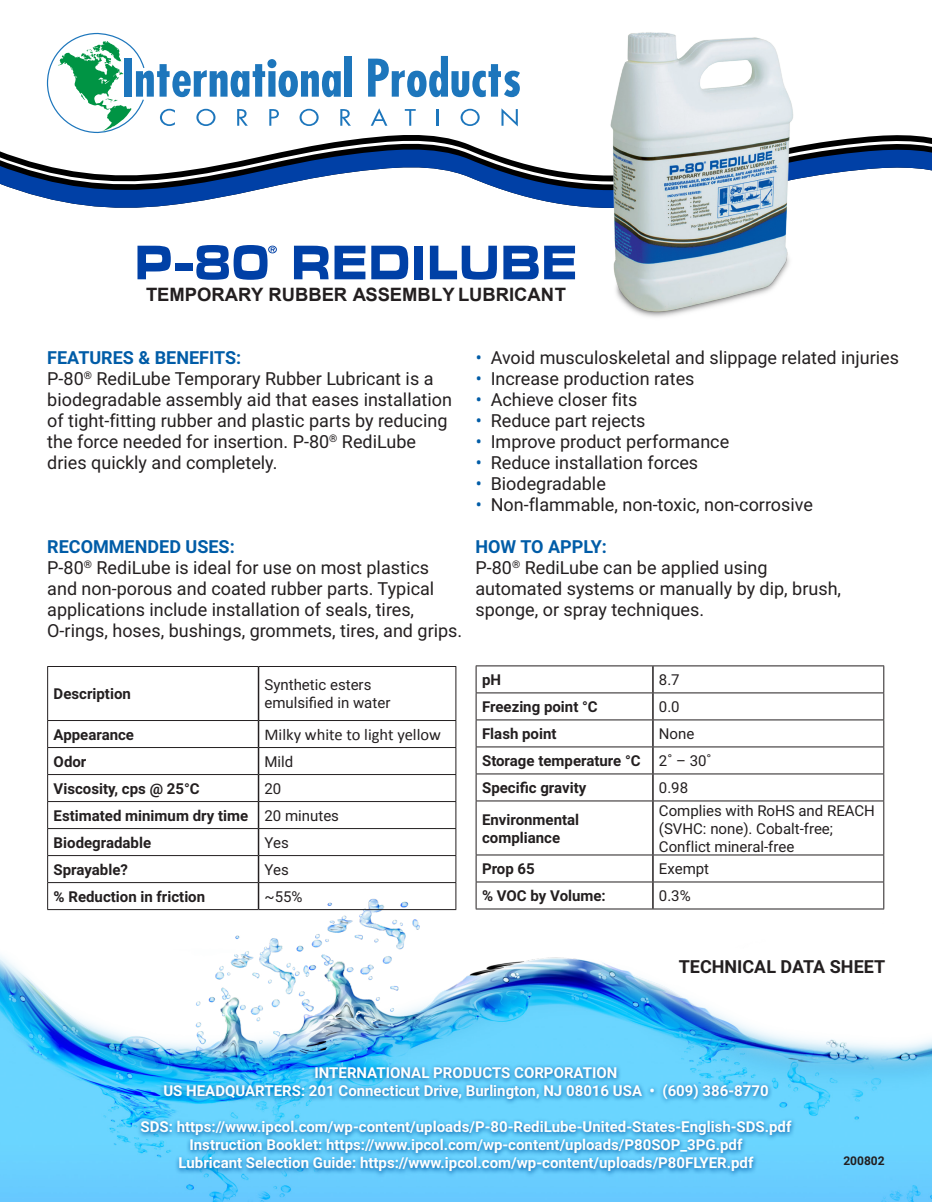
<style>
.page{position:relative;width:932px;height:1202px;background:#fff}
.page>*{position:absolute;margin:0;border:0;box-sizing:border-box;transform-origin:0 0}
.t1{font:700 18.45px "Arial";color:#231f20}
.t2{font:18px/21px "Roboto";color:#231f20}
.t3{font:700 18px "Roboto";color:#005ca7}
.t4{font:700 18px "Roboto";color:#231f20}
.t5{font:16.5px "Calibri";color:#231f20}
.t6{font:700 15px "Roboto";color:#fff}
.t7{font:700 15px "Roboto";color:#231f20}
.t8{font:15px/18px "Roboto";color:#231f20}
.t9{font:700 12px "Roboto";color:#231f20}
.s1{font-weight:700;color:#005ca7}
.s2{color:#005ca7}
</style>
<div class="page">
<img style="left:0;top:889px;width:932px;height:313px">
<svg style="left:318px;top:136px;width:614px;height:9px"></svg>
<svg style="left:0;top:145px;width:932px;height:63px"></svg>
<svg style="left:368px;top:56px;width:152px;height:41px"></svg>
<svg style="left:46px;top:33px;width:305px;height:101px"></svg>
<svg style="left:371px;top:108px;width:16px;height:18px"></svg>
<svg style="left:405px;top:109px;width:11px;height:17px"></svg>
<svg style="left:437px;top:109px;width:2px;height:17px"></svg>
<svg style="left:460px;top:109px;width:19px;height:17px"></svg>
<svg style="left:501px;top:108px;width:17px;height:18px"></svg>
<hr style="left:258px;top:667px;width:1px;height:53px;background:#231f20">
<svg style="left:258px;top:721px;width:1px;height:188px"></svg>
<hr style="left:47px;top:666px;width:211px;height:1px;background:#231f20">
<hr style="left:47px;top:667px;width:1px;height:53px;background:#231f20">
<hr style="left:258px;top:666px;width:198px;height:1px;background:#231f20">
<hr style="left:455px;top:667px;width:1px;height:53px;background:#231f20">
<hr style="left:47px;top:720px;width:211px;height:1px;background:#231f20">
<hr style="left:258px;top:720px;width:198px;height:1px;background:#231f20">
<hr style="left:47px;top:747px;width:211px;height:1px;background:#231f20">
<hr style="left:258px;top:747px;width:198px;height:1px;background:#231f20">
<hr style="left:47px;top:774px;width:211px;height:1px;background:#231f20">
<hr style="left:258px;top:774px;width:198px;height:1px;background:#231f20">
<hr style="left:47px;top:801px;width:211px;height:1px;background:#231f20">
<hr style="left:258px;top:801px;width:198px;height:1px;background:#231f20">
<hr style="left:47px;top:828px;width:211px;height:1px;background:#231f20">
<hr style="left:258px;top:828px;width:198px;height:1px;background:#231f20">
<hr style="left:47px;top:855px;width:211px;height:1px;background:#231f20">
<hr style="left:258px;top:855px;width:198px;height:1px;background:#231f20">
<hr style="left:47px;top:882px;width:211px;height:1px;background:#231f20">
<svg style="left:47px;top:721px;width:1px;height:188px"></svg>
<hr style="left:258px;top:882px;width:198px;height:1px;background:#231f20">
<svg style="left:455px;top:721px;width:1px;height:188px"></svg>
<hr style="left:47px;top:909px;width:211px;height:1px;background:#231f20">
<hr style="left:258px;top:909px;width:198px;height:1px;background:#231f20">
<svg style="left:652px;top:666px;width:1px;height:134px"></svg>
<hr style="left:652px;top:801px;width:1px;height:53px;background:#231f20">
<svg style="left:652px;top:855px;width:1px;height:53px"></svg>
<hr style="left:475px;top:665px;width:178px;height:1px;background:#231f20">
<hr style="left:653px;top:665px;width:231px;height:1px;background:#231f20">
<hr style="left:475px;top:692px;width:178px;height:1px;background:#231f20">
<hr style="left:653px;top:692px;width:231px;height:1px;background:#231f20">
<hr style="left:475px;top:719px;width:178px;height:1px;background:#231f20">
<hr style="left:653px;top:719px;width:231px;height:1px;background:#231f20">
<hr style="left:475px;top:746px;width:178px;height:1px;background:#231f20">
<hr style="left:653px;top:746px;width:231px;height:1px;background:#231f20">
<hr style="left:475px;top:773px;width:178px;height:1px;background:#231f20">
<svg style="left:475px;top:666px;width:1px;height:134px"></svg>
<hr style="left:653px;top:773px;width:231px;height:1px;background:#231f20">
<svg style="left:883px;top:666px;width:1px;height:134px"></svg>
<hr style="left:475px;top:800px;width:178px;height:1px;background:#231f20">
<hr style="left:475px;top:801px;width:1px;height:53px;background:#231f20">
<hr style="left:653px;top:800px;width:231px;height:1px;background:#231f20">
<hr style="left:883px;top:801px;width:1px;height:53px;background:#231f20">
<hr style="left:475px;top:854px;width:178px;height:1px;background:#231f20">
<hr style="left:653px;top:854px;width:231px;height:1px;background:#231f20">
<hr style="left:475px;top:881px;width:178px;height:1px;background:#231f20">
<svg style="left:475px;top:855px;width:1px;height:53px"></svg>
<hr style="left:653px;top:881px;width:231px;height:1px;background:#231f20">
<svg style="left:883px;top:855px;width:1px;height:53px"></svg>
<hr style="left:475px;top:908px;width:178px;height:1px;background:#231f20">
<hr style="left:653px;top:908px;width:231px;height:1px;background:#231f20">
<svg style="left:136px;top:1064px;width:660px;height:114px;background:#4fbbee"></svg>
<img style="left:584px;top:32px;width:239px;height:285px">
<svg style="left:137px;top:246px;width:34px;height:33px"></svg>
<div style="left:175px;top:263px;width:17px;height:8px;background:#0040a6"></div>
<svg style="left:294px;top:246px;width:34px;height:33px"></svg>
<svg style="left:334px;top:246px;width:31px;height:33px"></svg>
<svg style="left:371px;top:246px;width:37px;height:33px"></svg>
<div style="left:414px;top:246px;width:9px;height:33px;background:#0040a6"></div>
<svg style="left:430px;top:246px;width:67px;height:34px"></svg>
<svg style="left:503px;top:246px;width:35px;height:33px"></svg>
<svg style="left:544px;top:246px;width:31px;height:33px"></svg>
<svg style="left:196px;top:245px;width:81px;height:35px"></svg>
<p class="t1" style="left:146px;top:282px;width:421px">TEMPORARY RUBBER ASSEMBLY LUBRICANT</p>
<p class="t2" style="left:47px;top:346px;width:406px"><span class="s1">FEATURES &amp; BENEFITS:<br></span>P-80<sup>®</sup> RediLube Temporary Rubber Lubricant is a biodegradable assembly aid that eases installation of tight-fitting rubber and plastic parts by reducing the force needed for insertion. P-80<sup>®</sup> RediLube dries quickly and completely.</p>
<p class="t3" style="left:47px;top:534px;width:189px">RECOMMENDED USES:</p>
<p class="t2" style="left:47px;top:556px;width:416px">P-80<sup>®</sup> RediLube is ideal for use on most plastics and non-porous and coated rubber parts. Typical applications include installation of seals, tires, O-rings, hoses, bushings, grommets, tires, and grips.</p>
<p class="t7" style="left:54px;top:683px;width:79px">Description</p>
<p class="t8" style="left:264px;top:675px;width:108px">Synthetic esters</p>
<p class="t8" style="left:264px;top:693px;width:127px">emulsified in water</p>
<p class="t7" style="left:54px;top:724px;width:82px">Appearance</p>
<p class="t5" style="left:264px;top:724px;width:178px">Milky white to light yellow</p>
<p class="t7" style="left:54px;top:751px;width:34px">Odor</p>
<p class="t8" style="left:264px;top:751px;width:30px">Mild</p>
<p class="t7" style="left:54px;top:778px;width:147px">Viscosity, cps @ 25°C</p>
<p class="t8" style="left:264px;top:778px;width:18px">20</p>
<p class="t7" style="left:54px;top:805px;width:196px">Estimated minimum dry time</p>
<p class="t8" style="left:264px;top:805px;width:76px">20 minutes</p>
<p class="t7" style="left:54px;top:832px;width:99px">Biodegradable</p>
<p class="t8" style="left:264px;top:832px;width:26px">Yes</p>
<p class="t7" style="left:54px;top:859px;width:76px">Sprayable?</p>
<p class="t8" style="left:264px;top:859px;width:26px">Yes</p>
<p class="t7" style="left:54px;top:886px;width:153px">% Reduction in friction</p>
<p class="t8" style="left:264px;top:886px;width:40px">~55%</p>
<p class="t2" style="left:475px;top:346px;width:425px"><span class="s2">•</span> Avoid musculoskeletal and slippage related injuries</p>
<p class="t2" style="left:475px;top:367px;width:220px"><span class="s2">•</span> Increase production rates</p>
<p class="t2" style="left:475px;top:388px;width:163px"><span class="s2">•</span> Achieve closer fits</p>
<p class="t2" style="left:475px;top:409px;width:171px"><span class="s2">•</span> Reduce part rejects</p>
<p class="t2" style="left:475px;top:430px;width:255px"><span class="s2">•</span> Improve product performance</p>
<p class="t2" style="left:475px;top:451px;width:224px"><span class="s2">•</span> Reduce installation forces</p>
<p class="t2" style="left:475px;top:472px;width:132px"><span class="s2">•</span> Biodegradable</p>
<p class="t2" style="left:475px;top:493px;width:339px"><span class="s2">•</span> Non-flammable, non-toxic, non-corrosive</p>
<p class="t3" style="left:475px;top:534px;width:133px">HOW TO APPLY:</p>
<p class="t2" style="left:475px;top:556px;width:367px">P-80<sup>®</sup> RediLube can be applied using automated systems or manually by dip, brush, sponge, or spray techniques.</p>
<p class="t7" style="left:482px;top:669px;width:21px">pH</p>
<p class="t8" style="left:659px;top:670px;width:22px">8.7</p>
<p class="t7" style="left:482px;top:696px;width:117px">Freezing point °C</p>
<p class="t8" style="left:659px;top:697px;width:22px">0.0</p>
<p class="t7" style="left:482px;top:723px;width:76px">Flash point</p>
<p class="t8" style="left:659px;top:724px;width:37px">None</p>
<p class="t7" style="left:482px;top:750px;width:160px">Storage temperature °C</p>
<p class="t8" style="left:659px;top:751px;width:54px">2˚ – 30˚</p>
<p class="t7" style="left:482px;top:777px;width:106px">Specific gravity</p>
<p class="t8" style="left:659px;top:778px;width:31px">0.98</p>
<p class="t7" style="left:482px;top:808px;width:99px">Environmental</p>
<p class="t7" style="left:482px;top:826px;width:80px">compliance</p>
<p class="t8" style="left:659px;top:800px;width:217px">Complies with RoHS and REACH (SVHC: none). Cobalt-free;<br>Conflict mineral-free</p>
<p class="t7" style="left:482px;top:858px;width:54px">Prop 65</p>
<p class="t8" style="left:659px;top:859px;width:52px">Exempt</p>
<p class="t7" style="left:482px;top:885px;width:125px">% VOC by Volume:</p>
<p class="t8" style="left:659px;top:886px;width:33px">0.3%</p>
<p class="t4" style="left:678px;top:954px;width:208px">TECHNICAL DATA SHEET</p>
<p class="t6" style="left:314px;top:1062px;width:304px">INTERNATIONAL PRODUCTS CORPORATION</p>
<p class="t6" style="left:163px;top:1080px;width:607px">US HEADQUARTERS: 201 Connecticut Drive, Burlington, NJ 08016 USA • (609) 386-8770</p>
<p class="t6" style="left:140px;top:1116px;width:652px">SDS: https://www.ipcol.com/wp-content/uploads/P-80-RediLube-United-States-English-SDS.pdf</p>
<p class="t6" style="left:189px;top:1134px;width:554px">Instruction Booklet: https://www.ipcol.com/wp-content/uploads/P80SOP_3PG.pdf</p>
<p class="t6" style="left:178px;top:1152px;width:576px">Lubricant Selection Guide: https://www.ipcol.com/wp-content/uploads/P80FLYER.pdf</p>
<p class="t9" style="left:843px;top:1152px;width:43px">200802</p>
</div>
